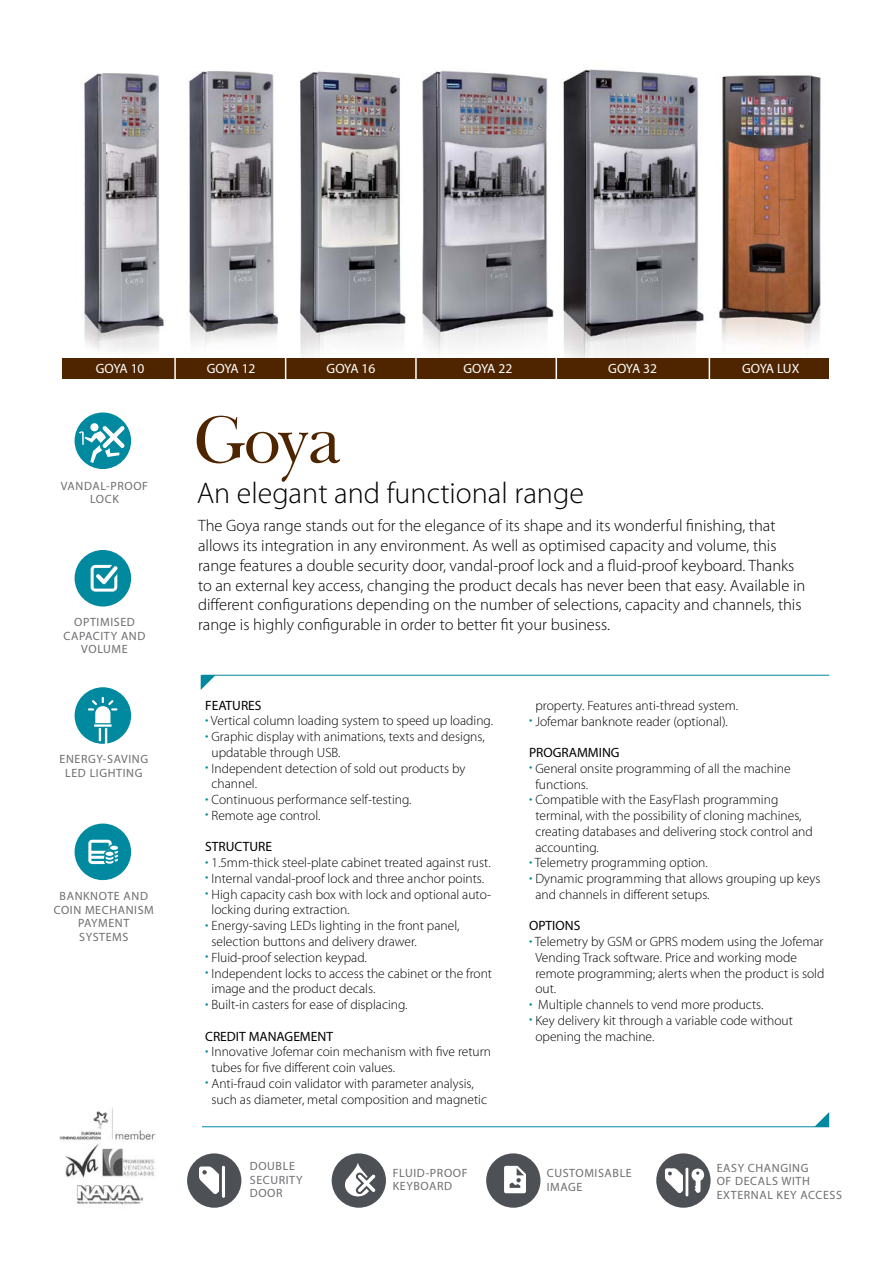
<style>
.page{position:relative;width:893px;height:1263px;background:#fff}
.page>*{position:absolute;margin:0;border:0;box-sizing:border-box;transform-origin:0 0}
.t1{font:300 30px "Myriad Pro";color:#000}
.t2{font:300 16.5px/19.8px "Myriad Pro";color:#000}
.t3{font:300 13.5px/15.8px "Myriad Pro";color:#000}
.t4{font:13.5px "Myriad Pro";color:#000}
.t5{font:13.5px "Myriad Pro";letter-spacing:-.03em;color:#fff}
.t6{font:12px/13.5px "Myriad Pro";letter-spacing:.05em;color:#6d6e71}
.s1{color:#00899f}
</style>
<div class="page">
<svg style="left:656px;top:1153px;width:55px;height:55px"></svg>
<img style="left:82px;top:73px;width:82px;height:278px">
<img style="left:186px;top:71px;width:93px;height:274px">
<img style="left:300px;top:71px;width:106px;height:286px">
<img style="left:422px;top:70px;width:132px;height:285px">
<img style="left:563px;top:69px;width:141px;height:289px">
<img style="left:719px;top:75px;width:102px;height:270px">
<div style="left:62px;top:358px;width:767px;height:20px;background:#4f2500"></div>
<hr style="left:556px;top:349px;width:1px;height:31px;background:#fff">
<hr style="left:709px;top:349px;width:1px;height:31px;background:#fff">
<hr style="left:174px;top:349px;width:2px;height:31px;background:#fff">
<hr style="left:285px;top:349px;width:1px;height:31px;background:#fff">
<hr style="left:415px;top:349px;width:2px;height:31px;background:#fff">
<hr style="left:202px;top:675px;width:627px;height:1px;background:#00899f">
<hr style="left:202px;top:1126px;width:627px;height:1px;background:#00899f">
<svg style="left:814px;top:1112px;width:15px;height:15px"></svg>
<svg style="left:201px;top:675px;width:15px;height:15px"></svg>
<svg style="left:486px;top:1153px;width:54px;height:55px"></svg>
<svg style="left:332px;top:1153px;width:54px;height:55px"></svg>
<svg style="left:187px;top:1153px;width:54px;height:55px"></svg>
<svg style="left:75px;top:412px;width:56px;height:57px"></svg>
<svg style="left:75px;top:550px;width:56px;height:56px"></svg>
<svg style="left:75px;top:687px;width:56px;height:57px"></svg>
<svg style="left:75px;top:823px;width:56px;height:57px"></svg>
<svg style="left:197px;top:416px;width:143px;height:66px"></svg>
<img style="left:60px;top:1108px;width:95px;height:97px">
<p class="t5" style="left:96px;top:360px;width:50px">GOYA 10</p>
<p class="t5" style="left:207px;top:360px;width:50px">GOYA 12</p>
<p class="t5" style="left:327px;top:360px;width:50px">GOYA 16</p>
<p class="t5" style="left:463px;top:360px;width:50px">GOYA 22</p>
<p class="t5" style="left:608px;top:360px;width:50px">GOYA 32</p>
<p class="t5" style="left:742px;top:360px;width:59px">GOYA LUX</p>
<p class="t6" style="left:61px;top:479px;width:89px;text-align:center">VANDAL-PROOF<br>LOCK</p>
<p class="t6" style="left:64px;top:615px;width:83px;text-align:center">OPTIMISED<br>CAPACITY AND<br>VOLUME</p>
<p class="t6" style="left:60px;top:752px;width:90px;text-align:center">ENERGY-SAVING<br>LED LIGHTING</p>
<p class="t6" style="left:54px;top:889px;width:102px;text-align:center">BANKNOTE AND<br>COIN MECHANISM<br>PAYMENT<br>SYSTEMS</p>
<h1 class="t1" style="left:197px;top:477px;width:389px">An elegant and functional range</h1>
<p class="t2" style="left:198px;top:516px;width:609px">The Goya range stands out for the elegance of its shape and its wonderful finishing, that allows its integration in any environment. As well as optimised capacity and volume, this range features a double security door, vandal-proof lock and a fluid-proof keyboard. Thanks to an external key access, changing the product decals has never been that easy. Available in different configurations depending on the number of selections, capacity and channels, this range is highly configurable in order to better fit your business.</p>
<p class="t4" style="left:205px;top:697px;width:58px">FEATURES</p>
<p class="t3" style="left:205px;top:713px;width:289px"><span class="s1">•</span> Vertical column loading system to speed up loading.</p>
<p class="t3" style="left:212px;top:729px;width:275px;text-indent:-6px"><span class="s1">•</span> Graphic display with animations, texts and designs, updatable through USB.</p>
<p class="t3" style="left:212px;top:760px;width:255px;text-indent:-6px"><span class="s1">•</span> Independent detection of sold out products by channel.</p>
<p class="t3" style="left:205px;top:792px;width:208px"><span class="s1">•</span> Continuous performance self-testing.</p>
<p class="t3" style="left:205px;top:808px;width:117px"><span class="s1">•</span> Remote age control.</p>
<p class="t4" style="left:205px;top:838px;width:68px">STRUCTURE</p>
<p class="t3" style="left:205px;top:855px;width:287px"><span class="s1">•</span> 1.5mm-thick steel-plate cabinet treated against rust.</p>
<p class="t3" style="left:205px;top:871px;width:280px"><span class="s1">•</span> Internal vandal-proof lock and three anchor points.</p>
<p class="t3" style="left:212px;top:886px;width:281px;text-indent:-6px"><span class="s1">•</span> High capacity cash box with lock and optional auto&shy;locking during extraction.</p>
<p class="t3" style="left:212px;top:918px;width:249px;text-indent:-6px"><span class="s1">•</span> Energy-saving LEDs lighting in the front panel, selection buttons and delivery drawer.</p>
<p class="t3" style="left:205px;top:949px;width:163px"><span class="s1">•</span> Fluid-proof selection keypad.</p>
<p class="t3" style="left:212px;top:965px;width:282px;text-indent:-6px"><span class="s1">•</span> Independent locks to access the cabinet or the front image and the product decals.</p>
<p class="t3" style="left:205px;top:997px;width:204px"><span class="s1">•</span> Built-in casters for ease of displacing.</p>
<p class="t4" style="left:205px;top:1028px;width:129px">CREDIT MANAGEMENT</p>
<p class="t3" style="left:212px;top:1044px;width:281px;text-indent:-6px"><span class="s1">•</span> Innovative Jofemar coin mechanism with five return tubes for five different coin values.</p>
<p class="t3" style="left:212px;top:1076px;width:277px;text-indent:-6px"><span class="s1">•</span> Anti-fraud coin validator with parameter analysis, such as diameter, metal composition and magnetic</p>
<p class="t3" style="left:535px;top:698px;width:204px">property. Features anti-thread system.</p>
<p class="t3" style="left:529px;top:713px;width:200px"><span class="s1">•</span> Jofemar banknote reader (optional).</p>
<p class="t4" style="left:529px;top:744px;width:92px">PROGRAMMING</p>
<p class="t3" style="left:535px;top:761px;width:257px;text-indent:-6px"><span class="s1">•</span> General onsite programming of all the machine functions.</p>
<p class="t3" style="left:535px;top:792px;width:279px;text-indent:-6px"><span class="s1">•</span> Compatible with the EasyFlash programming terminal, with the possibility of cloning machines, creating databases and delivering stock control and accounting.</p>
<p class="t3" style="left:529px;top:855px;width:180px"><span class="s1">•</span> Telemetry programming option.</p>
<p class="t3" style="left:535px;top:871px;width:286px;text-indent:-6px"><span class="s1">•</span> Dynamic programming that allows grouping up keys and channels in different setups.</p>
<p class="t4" style="left:529px;top:917px;width:53px">OPTIONS</p>
<p class="t3" style="left:535px;top:934px;width:291px;text-indent:-6px"><span class="s1">•</span> Telemetry by GSM or GPRS modem using the Jofemar Vending Track software. Price and working mode remote programming; alerts when the product is sold out.</p>
<p class="t3" style="left:529px;top:997px;width:236px"><span class="s1">•</span> Multiple channels to vend more products.</p>
<p class="t3" style="left:535px;top:1013px;width:259px;text-indent:-6px"><span class="s1">•</span> Key delivery kit through a variable code without opening the machine.</p>
<p class="t6" style="left:250px;top:1159px;width:54px">DOUBLE<br>SECURITY<br>DOOR</p>
<p class="t6" style="left:393px;top:1166px;width:76px">FLUID-PROOF<br>KEYBOARD</p>
<p class="t6" style="left:547px;top:1166px;width:86px">CUSTOMISABLE<br>IMAGE</p>
<p class="t6" style="left:717px;top:1161px;width:127px">EASY CHANGING<br>OF DECALS WITH<br>EXTERNAL KEY ACCESS</p>
</div>
